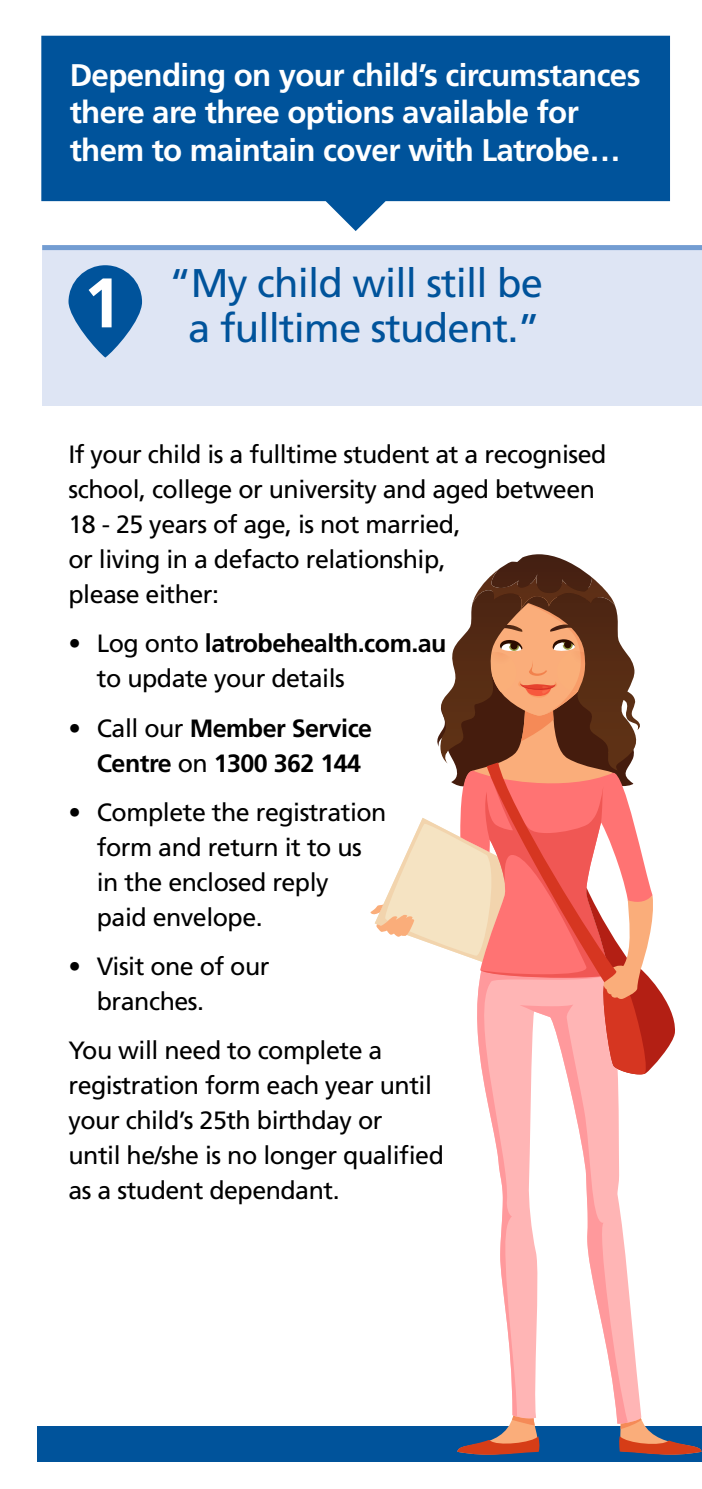
<style>
.page{position:relative;width:702px;height:1489px;background:#fff}
.page>*{position:absolute;margin:0;border:0;box-sizing:border-box;transform-origin:0 0}
.t1{font:40px/45px "Frutiger";letter-spacing:-.02em;color:#00539b;text-align:right}
.t2{font:700 31.25px/37.5px "Frutiger";letter-spacing:-.02em;color:#fff}
.t3{font:25px/35px "Frutiger";letter-spacing:-.02em;color:#000}
.t4{font:700 25px/35px "Frutiger";letter-spacing:-.02em;color:#000}
.s1{font-weight:700}
.s2{font-weight:400}
</style>
<div class="page">
<div style="left:38px;top:1426px;width:664px;height:35px;background:#00539b"></div>
<div style="left:42px;top:245px;width:660px;height:160px;background:#dee5f4"></div>
<div style="left:42px;top:245px;width:660px;height:5px;background:#739dd2"></div>
<svg style="left:499px;top:554px;width:82px;height:15px"></svg>
<svg style="left:457px;top:1423px;width:83px;height:32px"></svg>
<svg style="left:510px;top:1273px;width:130px;height:150px"></svg>
<svg style="left:617px;top:1400px;width:84px;height:55px"></svg>
<svg style="left:519px;top:1076px;width:108px;height:347px;fill:#ffb5b5"></svg>
<svg style="left:483px;top:1076px;width:124px;height:340px"></svg>
<svg style="left:370px;top:569px;width:305px;height:507px"></svg>
<svg style="left:68px;top:265px;width:74px;height:92px;fill:#00539b"></svg>
<svg style="left:41px;top:36px;width:629px;height:195px;background:#246ba9"></svg>
<p class="t2" style="left:70px;top:56px;width:572px">Depending on your child’s circumstances there are three options available for them to maintain cover with Latrobe…</p>
<h1 class="t1" style="left:83px;top:260px;width:461px">“My child will still be<br><sup>1</sup> a fulltime student.”</h1>
<p class="t3" style="left:68px;top:437px;width:539px">If your child is a fulltime student at a recognised school, college or university and aged between 18 - 25 years of age, is not married,<br>or living in a defacto relationship,<br>please either:</p>
<p class="t3" style="left:97px;top:626px;width:351px;text-indent:-28px">• Log onto <span class="s1">latrobehealth.com.au </span>to update your details</p>
<p class="t4" style="left:97px;top:710px;width:277px;text-indent:-28px"><span class="s2">• Call our</span> Member Service<br>Centre <span class="s2">on</span> 1300 362 144</p>
<p class="t3" style="left:97px;top:794px;width:291px;text-indent:-28px">• Complete the registration form and return it to us in the enclosed reply<br>paid envelope.</p>
<p class="t3" style="left:97px;top:949px;width:174px;text-indent:-28px">• Visit one of our branches.</p>
<p class="t3" style="left:68px;top:1033px;width:377px">You will need to complete a registration form each year until your child’s 25th birthday or<br>until he/she is no longer qualified as a student dependant.</p>
</div>
